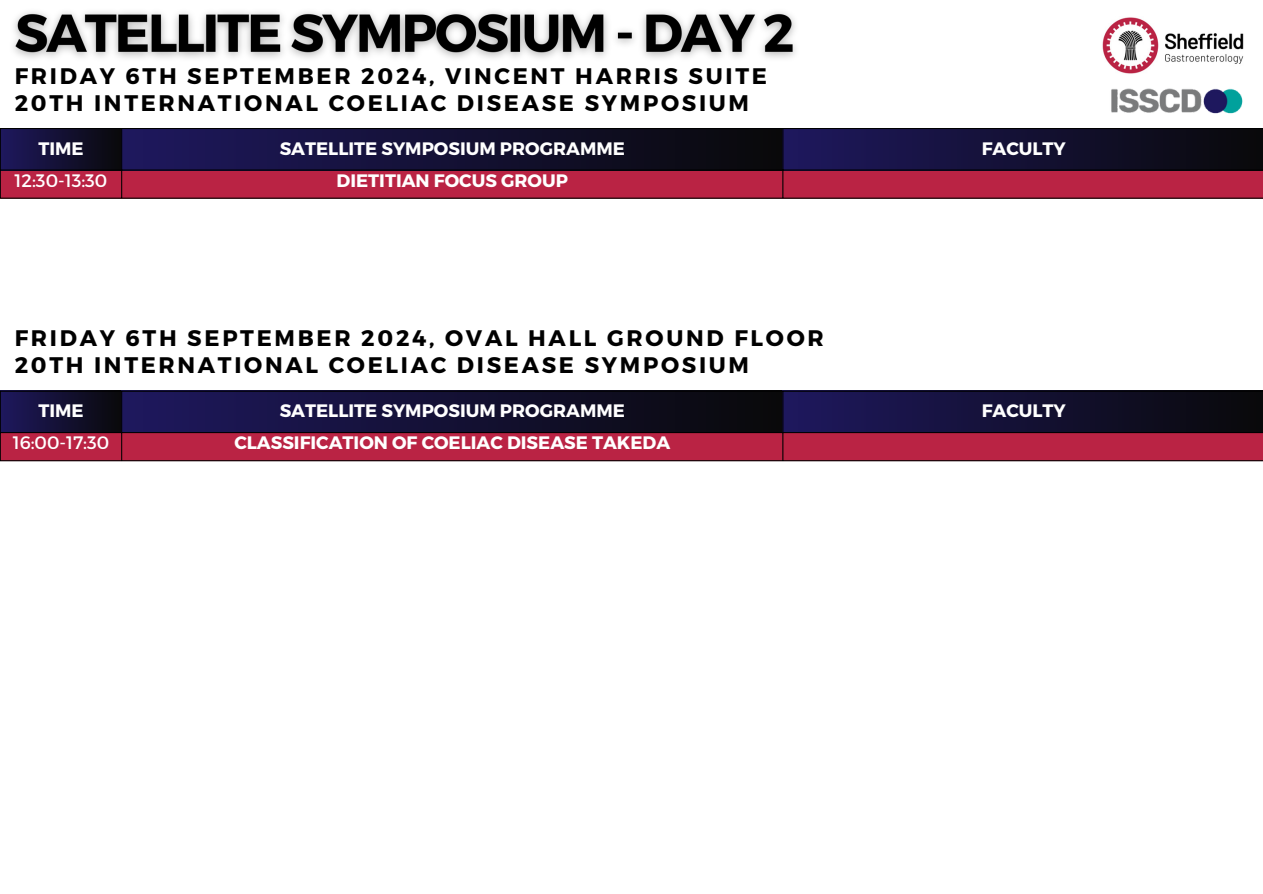
<style>
.page{position:relative;width:1263px;height:894px;background:#fff}
.page>*{position:absolute;margin:0;border:0;box-sizing:border-box;transform-origin:0 0}
.t1{font:700 22.5px "Montserrat";letter-spacing:.12em;color:#000}
.t2{font:700 18px "Montserrat";color:#fff}
.t3{font:18px "Montserrat";color:#fff}
</style>
<div class="page">
<div style="left:1px;top:171px;width:1261px;height:27px;background:#ba2344"></div>
<div style="left:0;top:128px;width:122px;height:42px;background:linear-gradient(to right,#1e185e,#09090b)"></div>
<div style="left:121px;top:128px;width:662px;height:42px;background:linear-gradient(to right,#1e185e,#09090a)"></div>
<div style="left:783px;top:128px;width:480px;height:42px;background:linear-gradient(to right,#1e185e,#09090a)"></div>
<hr style="left:0;top:129px;width:1px;height:69px;background:#000">
<hr style="left:121px;top:129px;width:1px;height:69px;background:#000">
<hr style="left:783px;top:129px;width:1px;height:69px;background:#000">
<hr style="left:1262px;top:129px;width:1px;height:69px;background:#000">
<hr style="left:0;top:128px;width:1263px;height:1px;background:#000">
<hr style="left:0;top:170px;width:1263px;height:1px;background:#000">
<hr style="left:0;top:198px;width:1263px;height:1px;background:#000">
<img style="left:1111px;top:88px;width:132px;height:26px">
<img style="left:1102px;top:17px;width:142px;height:57px">
<img style="left:13px;top:12px;width:783px;height:46px">
<div style="left:1px;top:433px;width:1261px;height:27px;background:#ba2344"></div>
<div style="left:0;top:391px;width:122px;height:42px;background:linear-gradient(to right,#1e185e,#09090b)"></div>
<div style="left:121px;top:391px;width:662px;height:42px;background:linear-gradient(to right,#1e185e,#09090a)"></div>
<div style="left:783px;top:391px;width:480px;height:42px;background:linear-gradient(to right,#1e185e,#09090a)"></div>
<hr style="left:0;top:391px;width:1px;height:69px;background:#000">
<hr style="left:121px;top:391px;width:1px;height:69px;background:#000">
<hr style="left:783px;top:391px;width:1px;height:69px;background:#000">
<hr style="left:1262px;top:391px;width:1px;height:69px;background:#000">
<hr style="left:0;top:391px;width:1263px;height:1px;background:#000">
<hr style="left:0;top:432px;width:1263px;height:1px;background:#000">
<hr style="left:0;top:460px;width:1263px;height:1px;background:#000">
<p class="t1" style="left:15px;top:61px;width:754px">FRIDAY 6TH SEPTEMBER 2024, VINCENT HARRIS SUITE</p>
<p class="t1" style="left:15px;top:88px;width:736px">20TH INTERNATIONAL COELIAC DISEASE SYMPOSIUM</p>
<p class="t2" style="left:38px;top:136px;width:47px">TIME</p>
<p class="t2" style="left:280px;top:136px;width:347px">SATELLITE SYMPOSIUM PROGRAMME</p>
<p class="t2" style="left:982px;top:136px;width:86px">FACULTY</p>
<p class="t3" style="left:15px;top:168px;width:94px">12:30-13:30</p>
<p class="t2" style="left:337px;top:168px;width:233px">DIETITIAN FOCUS GROUP</p>
<p class="t1" style="left:15px;top:323px;width:811px">FRIDAY 6TH SEPTEMBER 2024, OVAL HALL GROUND FLOOR</p>
<p class="t1" style="left:15px;top:350px;width:736px">20TH INTERNATIONAL COELIAC DISEASE SYMPOSIUM</p>
<p class="t2" style="left:38px;top:399px;width:47px">TIME</p>
<p class="t2" style="left:280px;top:399px;width:347px">SATELLITE SYMPOSIUM PROGRAMME</p>
<p class="t2" style="left:982px;top:399px;width:86px">FACULTY</p>
<p class="t3" style="left:13px;top:431px;width:98px">16:00-17:30</p>
<p class="t2" style="left:234px;top:431px;width:437px">CLASSIFICATION OF COELIAC DISEASE TAKEDA</p>
</div>
